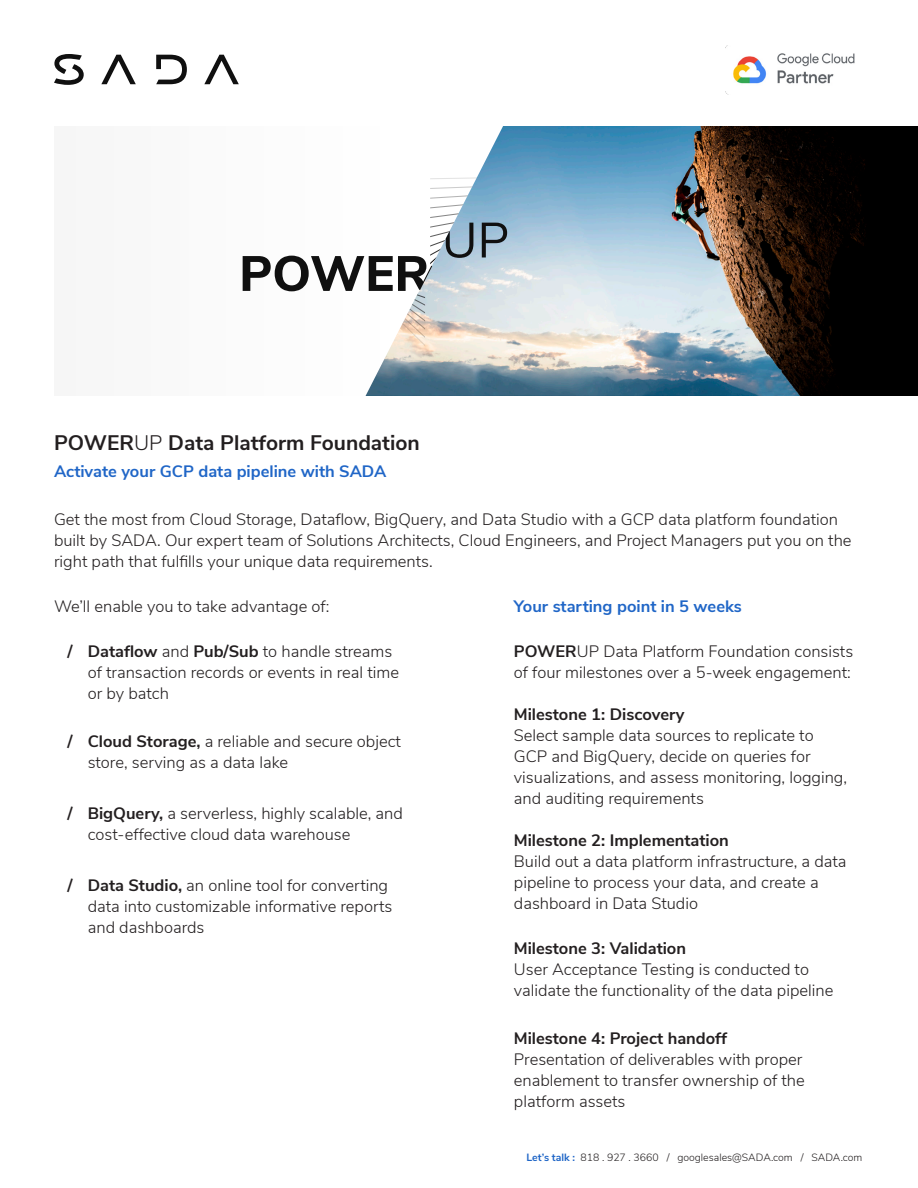
<style>
.page{position:relative;width:918px;height:1188px;background:#fff}
.page>*{position:absolute;margin:0;border:0;box-sizing:border-box;transform-origin:0 0}
.Body_Light_9_12_Bull{font:700 21px "Nunito Sans";color:#231f20}
.Body_Light_9_12_Bull-2{font:300 16.5px/21px "Nunito Sans";color:#231f20}
.Body_Light_9_12_Bull-3{font:700 16.5px "Nunito Sans";color:#2066c7}
.Caption___footnote{font:300 10.5px "Nunito Sans";color:#231f20}
.s1{font-weight:300}
.s2{font-weight:700}
.s3{font-weight:700;color:#2066c7}
</style>
<div class="page">
<div style="left:54px;top:126px;width:864px;height:270px;background:#f9f9f9"></div>
<img style="left:366px;top:126px;width:552px;height:270px">
<svg style="left:482px;top:223px;width:25px;height:34px"></svg>
<hr style="left:430px;top:167px;width:54px;height:1px;background:#fff">
<svg style="left:430px;top:177px;width:54px;height:2px"></svg>
<svg style="left:430px;top:186px;width:49px;height:3px"></svg>
<svg style="left:243px;top:195px;width:231px;height:163px"></svg>
<img style="left:725px;top:45px;width:130px;height:50px">
<svg style="left:54px;top:54px;width:185px;height:31px"></svg>
<p class="Body_Light_9_12_Bull" style="left:54px;top:427px;width:367px">POWER<span class="s1">UP</span> Data Platform Foundation</p>
<p class="Body_Light_9_12_Bull-3" style="left:54px;top:459px;width:334px">Activate your GCP data pipeline with SADA</p>
<p class="Body_Light_9_12_Bull-2" style="left:54px;top:508px;width:799px">Get the most from Cloud Storage, Dataflow, BigQuery, and Data Studio with a GCP data platform foundation built by SADA. Our expert team of Solutions Architects, Cloud Engineers, and Project Managers put you on the right path that fulfills your unique data requirements.</p>
<p class="Body_Light_9_12_Bull-3" style="left:514px;top:594px;width:229px">Your starting point in 5 weeks</p>
<p class="Body_Light_9_12_Bull-2" style="left:514px;top:640px;width:341px"><span class="s2">POWER</span>UP Data Platform Foundation consists of four milestones over a 5-week engagement:</p>
<p class="Body_Light_9_12_Bull-2" style="left:514px;top:703px;width:335px"><span class="s2">Milestone 1: Discovery<br></span>Select sample data sources to replicate to GCP and BigQuery, decide on queries for visualizations, and assess monitoring, logging, and auditing requirements</p>
<p class="Body_Light_9_12_Bull-2" style="left:514px;top:829px;width:334px"><span class="s2">Milestone 2: Implementation<br></span>Build out a data platform infrastructure, a data pipeline to process your data, and create a dashboard in Data Studio</p>
<p class="Body_Light_9_12_Bull-2" style="left:514px;top:937px;width:321px"><span class="s2">Milestone 3: Validation<br></span>User Acceptance Testing is conducted to validate the functionality of the data pipeline</p>
<p class="Body_Light_9_12_Bull-2" style="left:514px;top:1027px;width:292px"><span class="s2">Milestone 4: Project handoff<br></span>Presentation of deliverables with proper enablement to transfer ownership of the platform assets</p>
<p class="Body_Light_9_12_Bull-2" style="left:54px;top:595px;width:277px">We’ll enable you to take advantage of:</p>
<p class="Body_Light_9_12_Bull-2" style="left:88px;top:640px;width:313px;text-indent:-20px"><span class="s2">/ Dataflow</span> and <span class="s2">Pub/Sub</span> to handle streams of transaction records or events in real time or by batch</p>
<p class="Body_Light_9_12_Bull-2" style="left:88px;top:730px;width:315px;text-indent:-20px"><span class="s2">/ Cloud Storage,</span> a reliable and secure object store, serving as a data lake</p>
<p class="Body_Light_9_12_Bull-2" style="left:88px;top:802px;width:317px;text-indent:-20px"><span class="s2">/ BigQuery,</span> a serverless, highly scalable, and cost-effective cloud data warehouse</p>
<p class="Body_Light_9_12_Bull-2" style="left:88px;top:874px;width:306px;text-indent:-20px"><span class="s2">/ Data Studio,</span> an online tool for converting data into customizable informative reports and dashboards</p>
<p class="Caption___footnote" style="left:526px;top:1150px;width:337px"><span class="s3">Let’s talk :</span> 818 . 927 . 3660 / googlesales@SADA.com / SADA.com</p>
</div>
